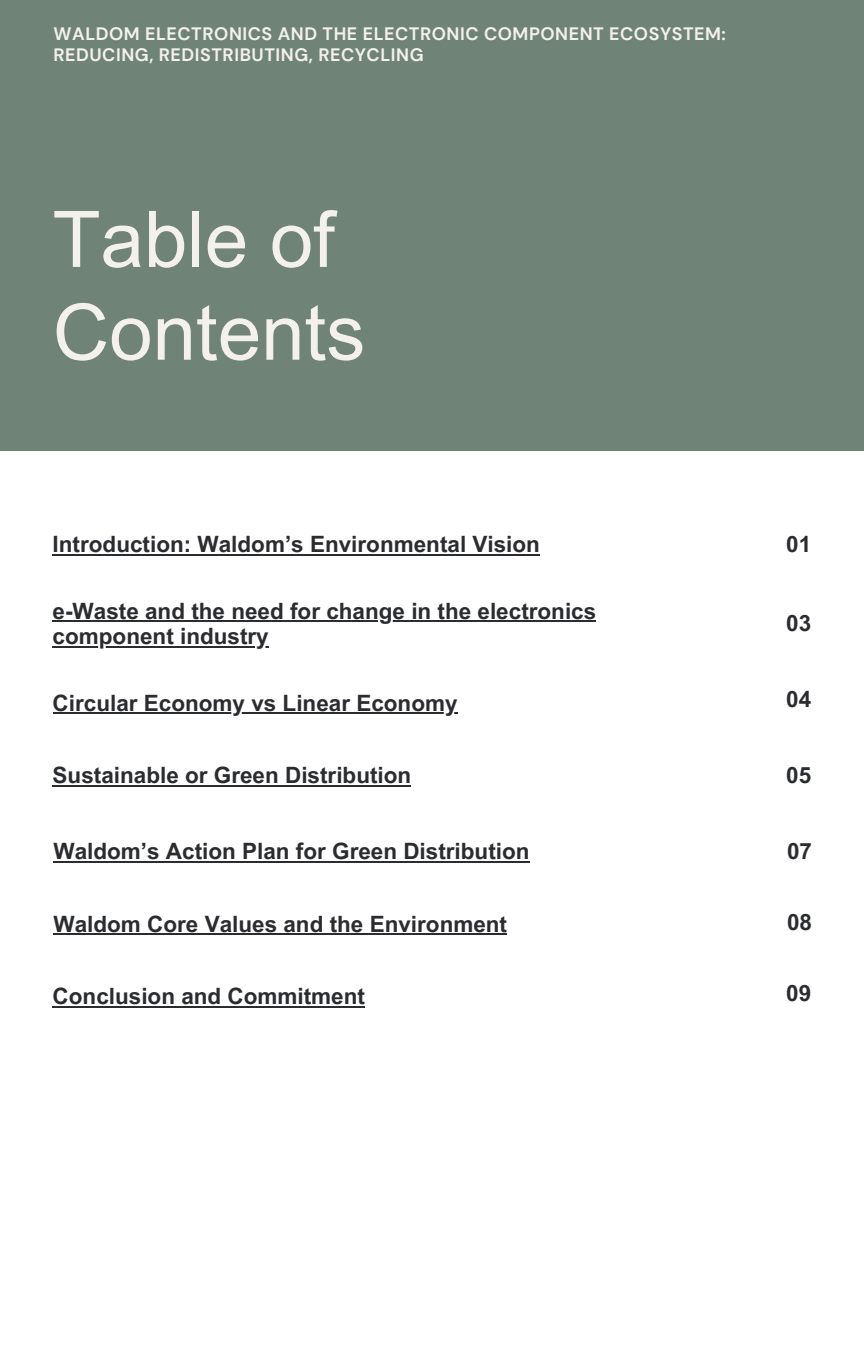
<style>
.page{position:relative;width:864px;height:1350px;background:#fff}
.page>*{position:absolute;margin:0;border:0;box-sizing:border-box;transform-origin:0 0}
.t1{font:78.08px/92.7px "Arial MT Pro";color:#f4f0eb}
.t2{font:700 22.5px "Arial MT Pro";color:#2b2c30}
.t3{font:700 18px/20.9px "DM Sans";letter-spacing:.03em;color:#f4f0eb}
</style>
<div class="page">
<div style="left:0;top:0;width:864px;height:451px;background:#6f8377"></div>
<hr style="left:53px;top:554px;width:487px;height:2px;background:#2b2c30">
<hr style="left:53px;top:712px;width:405px;height:2px;background:#2b2c30">
<hr style="left:53px;top:785px;width:358px;height:1px;background:#2b2c30">
<hr style="left:53px;top:620px;width:543px;height:2px;background:#2b2c30">
<hr style="left:53px;top:646px;width:216px;height:1px;background:#2b2c30">
<hr style="left:53px;top:861px;width:477px;height:1px;background:#2b2c30">
<hr style="left:53px;top:933px;width:454px;height:2px;background:#2b2c30">
<hr style="left:53px;top:1006px;width:312px;height:2px;background:#2b2c30">
<h2 class="t3" style="left:53px;top:23px;width:674px">WALDOM ELECTRONICS AND THE ELECTRONIC COMPONENT ECOSYSTEM:<br>REDUCING, REDISTRIBUTING, RECYCLING</h2>
<p class="t1" style="left:53px;top:203px;width:314px">Table of<br>Contents</p>
<p class="t2" style="left:53px;top:536px;width:489px">Introduction: Waldom’s Environmental Vision</p>
<h1 class="t2" style="left:786px;top:536px;width:27px">01</h1>
<h2 class="t2" style="left:53px;top:602px;width:545px">e-Waste and the need for change in the electronics</h2>
<p class="t2" style="left:53px;top:628px;width:218px">component industry</p>
<h2 class="t2" style="left:786px;top:615px;width:27px">03</h2>
<h2 class="t2" style="left:53px;top:694px;width:406px">Circular Economy vs Linear Economy</h2>
<p class="t2" style="left:786px;top:691px;width:27px">04</p>
<h2 class="t2" style="left:53px;top:767px;width:360px">Sustainable or Green Distribution</h2>
<p class="t2" style="left:786px;top:767px;width:27px">05</p>
<p class="t2" style="left:53px;top:843px;width:478px">Waldom’s Action Plan for Green Distribution</p>
<h2 class="t2" style="left:787px;top:843px;width:27px">07</h2>
<p class="t2" style="left:53px;top:915px;width:455px">Waldom Core Values and the Environment</p>
<h2 class="t2" style="left:787px;top:914px;width:27px">08</h2>
<p class="t2" style="left:53px;top:988px;width:314px">Conclusion and Commitment</p>
<p class="t2" style="left:786px;top:984px;width:27px">09</p>
</div>
